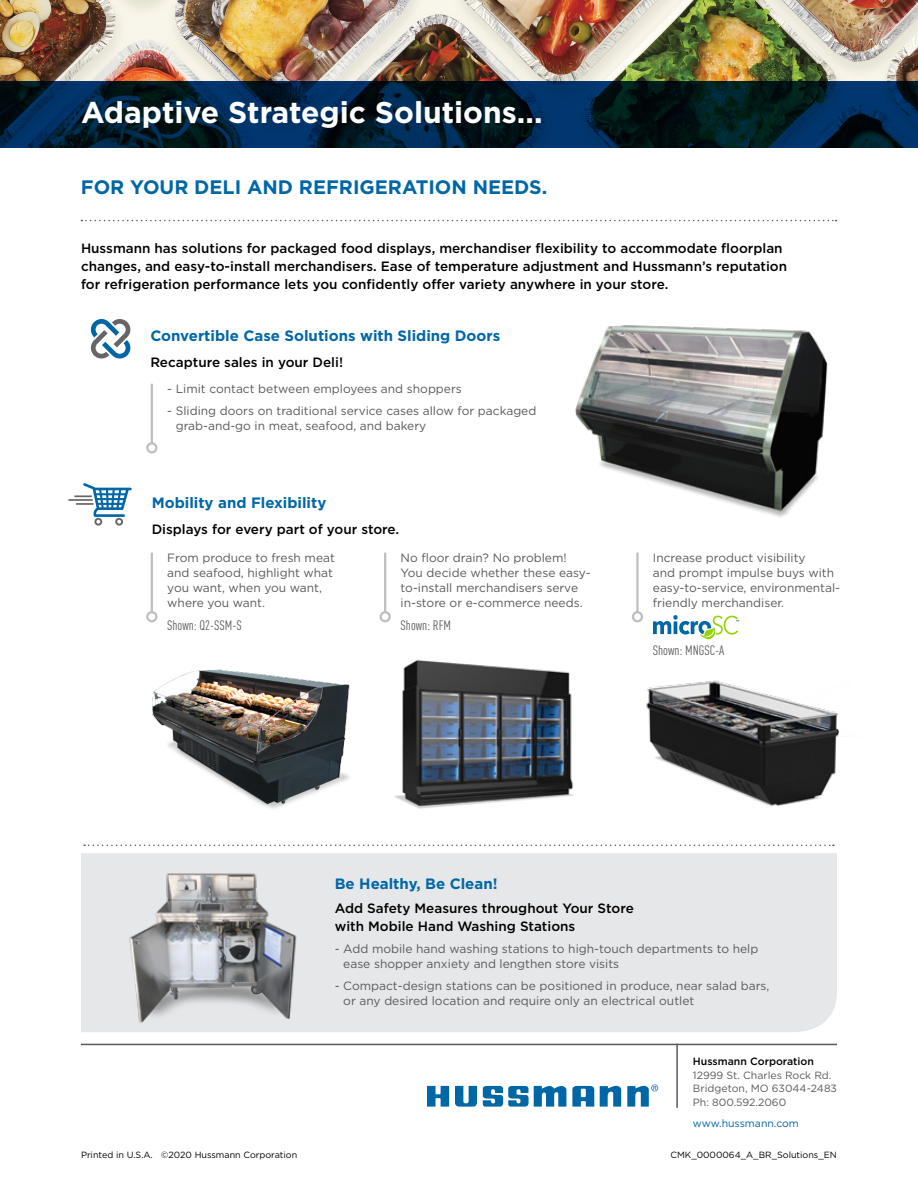
<style>
.page{position:relative;width:918px;height:1188px;background:#fff}
.page>*{position:absolute;margin:0;border:0;box-sizing:border-box;transform-origin:0 0}
.t1{font:700 30px "Gotham";color:#fff}
.t2{font:700 19.5px "Gotham";color:#0067a6}
.t3{font:700 15px "Gotham";color:#0067a6}
.t4{font:500 13.5px/18px "Gotham";color:#000}
.t5{font:condensed 13.5px "DINOT";color:#58595b}
.t6{font:12px/15px "Gotham";color:#58595b}
.t7{font:10.5px/13.5px "Gotham";color:#58595b}
.t8{font:500 10.5px "Gotham";color:#000}
.t9{font:10.5px "Gotham";color:#0065a4}
.t10{font:9px "Gotham";color:#000}
</style>
<div class="page">
<img style="left:0;top:0;width:918px;height:81px">
<div style="left:81px;top:853px;width:756px;height:179px;background:#e6e7e8"></div>
<svg style="left:0;top:81px;width:918px;height:67px;background:#002139"></svg>
<svg style="left:455px;top:1086px;width:22px;height:21px"></svg>
<svg style="left:483px;top:1085px;width:83px;height:22px"></svg>
<svg style="left:427px;top:1086px;width:22px;height:21px"></svg>
<svg style="left:627px;top:1085px;width:31px;height:22px"></svg>
<svg style="left:572px;top:1085px;width:49px;height:22px"></svg>
<hr style="left:676px;top:1044px;width:2px;height:64px;background:#58595b">
<hr style="left:81px;top:1044px;width:756px;height:1px;background:#58595b">
<svg style="left:74px;top:483px;width:58px;height:41px"></svg>
<hr style="left:68px;top:499px;width:25px;height:2px;background:#666">
<img style="left:152px;top:669px;width:198px;height:140px">
<hr style="left:151px;top:553px;width:2px;height:59px;background:#bcbec0">
<div style="left:146px;top:611px;width:11px;height:11px;border:2px solid #bcbec0;border-radius:50%"></div>
<img style="left:394px;top:659px;width:180px;height:150px">
<hr style="left:384px;top:553px;width:2px;height:59px;background:#bcbec0">
<div style="left:380px;top:611px;width:11px;height:11px;border:2px solid #bcbec0;border-radius:50%"></div>
<hr style="left:636px;top:553px;width:3px;height:59px;background:#bcbec0">
<div style="left:632px;top:611px;width:11px;height:11px;border:2px solid #bcbec0;border-radius:50%"></div>
<img style="left:646px;top:680px;width:193px;height:127px">
<svg style="left:653px;top:615px;width:86px;height:25px"></svg>
<svg style="left:81px;top:220px;width:756px;height:1px"></svg>
<img style="left:575px;top:325px;width:253px;height:192px">
<svg style="left:91px;top:319px;width:39px;height:40px"></svg>
<svg style="left:84px;top:845px;width:750px;height:1px"></svg>
<img style="left:109px;top:867px;width:205px;height:165px">
<hr style="left:151px;top:384px;width:2px;height:59px;background:#bcbec0">
<div style="left:146px;top:442px;width:11px;height:11px;border:2px solid #bcbec0;border-radius:50%"></div>
<h1 class="t1" style="left:81px;top:95px;width:463px">Adaptive Strategic Solutions...</h1>
<h2 class="t2" style="left:81px;top:175px;width:468px">FOR YOUR DELI AND REFRIGERATION NEEDS.</h2>
<p class="t4" style="left:81px;top:240px;width:708px">Hussmann has solutions for packaged food displays, merchandiser flexibility to accommodate floorplan changes, and easy-to-install merchandisers. Ease of temperature adjustment and Hussmann’s reputation for refrigeration performance lets you confidently offer variety anywhere in your store.</p>
<p class="t3" style="left:150px;top:326px;width:351px">Convertible Case Solutions with Sliding Doors</p>
<p class="t4" style="left:150px;top:353px;width:194px">Recapture sales in your Deli!</p>
<p class="t6" style="left:167px;top:381px;width:296px">- Limit contact between employees and shoppers</p>
<p class="t6" style="left:176px;top:403px;width:362px;text-indent:-8px">- Sliding doors on traditional service cases allow for packaged grab-and-go in meat, seafood, and bakery</p>
<p class="t3" style="left:152px;top:493px;width:176px">Mobility and Flexibility</p>
<p class="t4" style="left:152px;top:521px;width:249px">Displays for every part of your store.</p>
<p class="t6" style="left:167px;top:550px;width:169px">From produce to fresh meat and seafood, highlight what you want, when you want, where you want.</p>
<p class="t5" style="left:167px;top:617px;width:76px">Shown: Q2-SSM-S</p>
<p class="t6" style="left:401px;top:550px;width:192px">No floor drain? No problem!<br>You decide whether these easy&shy;to-install merchandisers serve in-store or e-commerce needs.</p>
<p class="t5" style="left:401px;top:617px;width:52px">Shown: RFM</p>
<p class="t6" style="left:653px;top:550px;width:189px">Increase product visibility<br>and prompt impulse buys with easy-to-service, environmental&shy;friendly merchandiser.</p>
<p class="t5" style="left:653px;top:643px;width:73px">Shown: MNGSC-A</p>
<p class="t3" style="left:335px;top:874px;width:164px">Be Healthy, Be Clean!</p>
<p class="t4" style="left:335px;top:900px;width:301px">Add Safety Measures throughout Your Store with Mobile Hand Washing Stations</p>
<p class="t6" style="left:343px;top:941px;width:417px;text-indent:-8px">- Add mobile hand washing stations to high-touch departments to help ease shopper anxiety and lengthen store visits</p>
<p class="t6" style="left:343px;top:978px;width:428px;text-indent:-8px">- Compact-design stations can be positioned in produce, near salad bars, or any desired location and require only an electrical outlet</p>
<p class="t8" style="left:693px;top:1055px;width:122px">Hussmann Corporation</p>
<p class="t7" style="left:693px;top:1068px;width:146px">12999 St. Charles Rock Rd.<br>Bridgeton, MO 63044-2483<br>Ph: 800.592.2060</p>
<p class="t9" style="left:693px;top:1117px;width:108px">www.hussmann.com</p>
<p class="t10" style="left:81px;top:1150px;width:218px">Printed in U.S.A. ©2020 Hussmann Corporation</p>
<p class="t10" style="left:670px;top:1150px;width:168px">CMK_0000064_A_BR_Solutions_EN</p>
</div>
